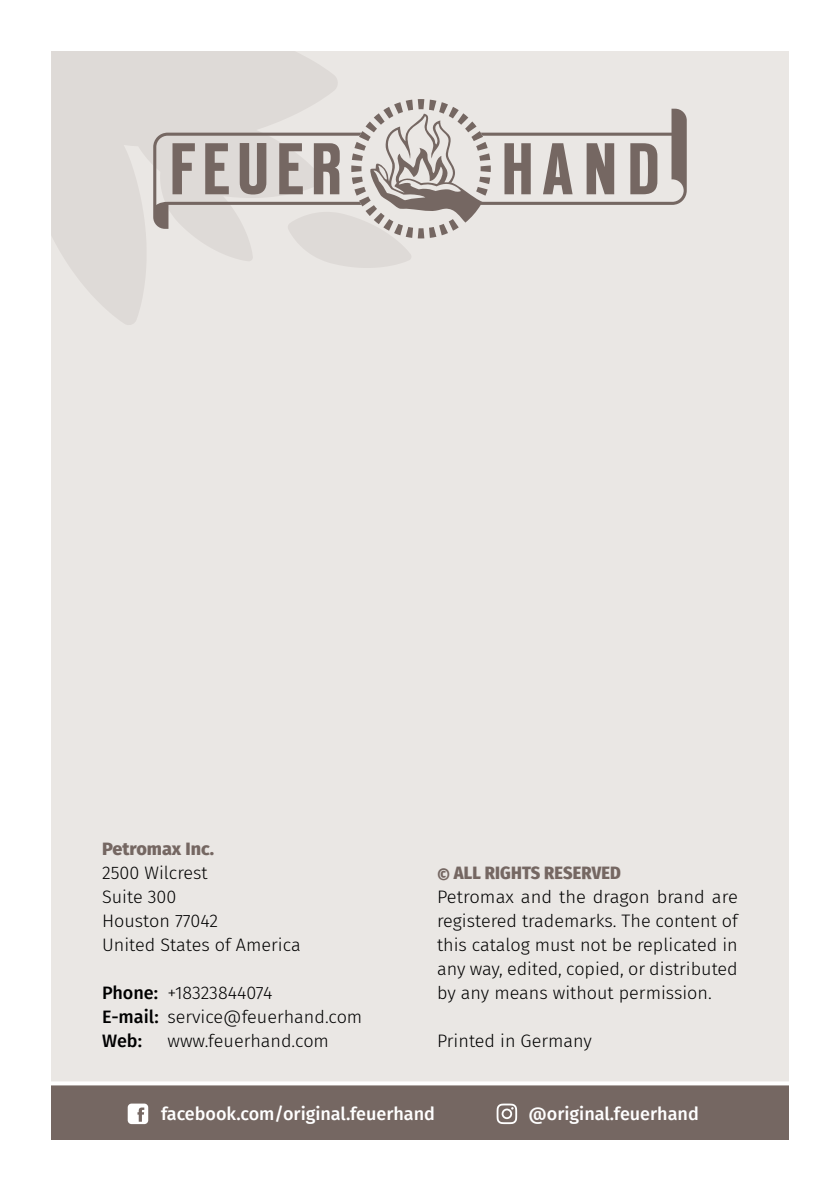
<style>
.page{position:relative;width:840px;height:1191px;background:#fff}
.page>*{position:absolute;margin:0;border:0;box-sizing:border-box;transform-origin:0 0}
.t1{font:300 18px/24px "Fira Sans";color:#000}
.t2{font:500 18px "Fira Sans";color:#fff}
.t3{font:800 18px "Fira Sans Condensed";letter-spacing:.01em;color:#756762}
.t4{font:800 18px "Fira Sans";color:#756762}
.s1{font-weight:500}
</style>
<div class="page">
<div style="left:51px;top:51px;width:737px;height:1089px;background:#eae7e4"></div>
<div style="left:51px;top:1083px;width:737px;height:57px;background:#756762"></div>
<svg style="left:51px;top:51px;width:287px;height:274px;fill:#dedad7"></svg>
<svg style="left:128px;top:1103px;width:20px;height:21px"></svg>
<svg style="left:496px;top:1103px;width:21px;height:21px"></svg>
<hr style="left:0;top:1081px;width:839px;height:4px;background:#fff">
<svg style="left:153px;top:99px;width:533px;height:169px"></svg>
<p class="t4" style="left:102px;top:833px;width:113px">Petromax Inc.</p>
<p class="t1" style="left:102px;top:861px;width:200px">2500 Wilcrest<br>Suite 300<br>Houston 77042<br>United States of America</p>
<p class="t1" style="left:102px;top:981px;width:261px"><span class="s1">Phone:</span> +18323844074<br><span class="s1">E-mail:</span> service@feuerhand.com<br><span class="s1">Web:</span></p>
<p class="t1" style="left:167px;top:1029px;width:163px">www.feuerhand.com</p>
<p class="t3" style="left:437px;top:857px;width:185px">© ALL RIGHTS RESERVED</p>
<p class="t1" style="left:437px;top:885px;width:302px;text-align:justify">Petromax and the dragon brand are registered trademarks. The content of this catalog must not be replicated in any way, edited, copied, or distributed by any means without permission.</p>
<p class="t1" style="left:437px;top:1029px;width:156px">Printed in Germany</p>
<p class="t2" style="left:161px;top:1099px;width:275px">facebook.com/original.feuerhand</p>
<p class="t2" style="left:528px;top:1099px;width:172px">@original.feuerhand</p>
</div>
